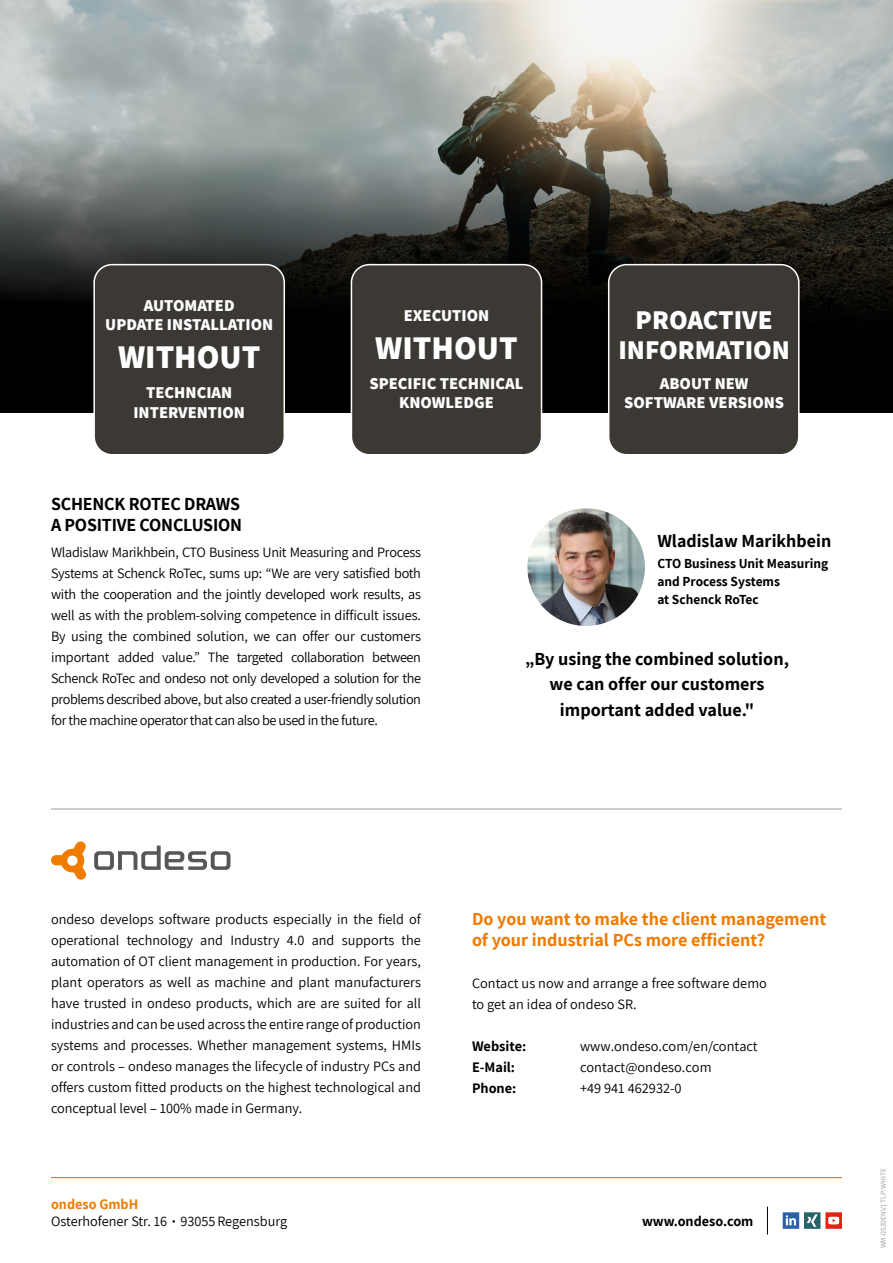
<style>
.page{position:relative;width:893px;height:1263px;background:#fff}
.page>*{position:absolute;margin:0;border:0;box-sizing:border-box;transform-origin:0 0}
.t1{font:800 33px "Assistant";color:#fff}
.t2{font:800 27px/30px "Assistant";color:#fff;text-align:center}
.t3{font:700 18px/25.5px "Assistant";color:#000}
.t4{font:700 18px/21.6px "Assistant";color:#ef7b00}
.t5{font:800 16.5px/19.8px "Assistant";color:#fff;text-align:center}
.t6{font:14.25px/21px "Assistant";color:#000;text-align:justify}
.t7{font:700 14.25px "Assistant";color:#000}
.t8{font:700 13.5px/18px "Assistant";color:#000}
.t9{font:7.5px "Assistant";color:#9d9d9c}
.s1{font-weight:700;color:#ef7b00}
.s2{font-weight:700}
</style>
<div class="page">
<img style="left:0;top:0;width:893px;height:88px">
<svg style="left:0;top:88px;width:893px;height:324px;background:#585a57"></svg>
<hr style="left:51px;top:809px;width:791px;height:1px;background:#9d9d9c">
<div style="left:351px;top:265px;width:191px;height:190px;background:#3c3935;border-radius:18px"></div>
<div style="left:351px;top:264px;width:191px;height:191px;border:2px solid #fff;border-radius:18px"></div>
<div style="left:609px;top:265px;width:190px;height:190px;background:#3c3935;border-radius:18px"></div>
<div style="left:608px;top:264px;width:191px;height:191px;border:2px solid #fff;border-radius:18px"></div>
<div style="left:94px;top:265px;width:190px;height:190px;background:#3c3935;border-radius:18px"></div>
<div style="left:93px;top:264px;width:192px;height:191px;border:2px solid #fff;border-radius:18px"></div>
<img style="left:527px;top:508px;width:118px;height:118px;border-radius:58px">
<hr style="left:51px;top:1177px;width:791px;height:1px;background:#ef7b00">
<svg style="left:51px;top:841px;width:35px;height:39px"></svg>
<svg style="left:94px;top:845px;width:136px;height:25px"></svg>
<svg style="left:767px;top:1206px;width:1px;height:28px"></svg>
<svg style="left:783px;top:1212px;width:59px;height:17px"></svg>
<p class="t5" style="left:105px;top:295px;width:169px">AUTOMATED<br>UPDATE INSTALLATION</p>
<h1 class="t1" style="left:118px;top:334px;width:144px">WITHOUT</h1>
<p class="t5" style="left:133px;top:382px;width:113px">TECHNCIAN<br>INTERVENTION</p>
<p class="t5" style="left:404px;top:305px;width:87px">EXECUTION</p>
<h1 class="t1" style="left:375px;top:325px;width:144px">WITHOUT</h1>
<p class="t5" style="left:369px;top:373px;width:156px">SPECIFIC TECHNICAL<br>KNOWLEDGE</p>
<h2 class="t2" style="left:618px;top:304px;width:173px">PROACTIVE<br>INFORMATION</h2>
<p class="t5" style="left:624px;top:373px;width:162px">ABOUT NEW<br>SOFTWARE VERSIONS</p>
<p class="t3" style="left:51px;top:493px;width:193px;line-height:21px">SCHENCK ROTEC DRAWS<br>A POSITIVE CONCLUSION</p>
<p class="t6" style="left:51px;top:541px;width:371px">Wladislaw Marikhbein, CTO Business Unit Measuring and Process Systems at Schenck RoTec, sums up: “We are very satisfied both with the cooperation and the jointly developed work results, as well as with the problem-solving competence in difficult issues.<br>By using the combined solution, we can offer our customers important added value.” The targeted collaboration between Schenck RoTec and ondeso not only developed a solution for the problems described above, but also created a user-friendly solution for the machine operator that can also be used in the future.</p>
<p class="t3" style="left:657px;top:527px;width:175px">Wladislaw Marikhbein</p>
<p class="t8" style="left:657px;top:554px;width:172px">CTO Business Unit Measuring and Process Systems<br>at Schenck RoTec</p>
<p class="t3" style="left:525px;top:645px;width:265px;text-align:center">„By using the combined solution, we can offer our customers important added value."</p>
<p class="t6" style="left:51px;top:908px;width:371px">ondeso develops software products especially in the field of operational technology and Industry 4.0 and supports the automation of OT client management in production. For years, plant operators as well as machine and plant manufacturers have trusted in ondeso products, which are are suited for all industries and can be used across the entire range of production systems and processes. Whether management systems, HMIs or controls – ondeso manages the lifecycle of industry PCs and offers custom fitted products on the highest technological and conceptual level – 100% made in Germany.</p>
<p class="t4" style="left:472px;top:907px;width:356px">Do you want to make the client management of your industrial PCs more efficient?</p>
<p class="t6" style="left:472px;top:972px;width:296px">Contact us now and arrange a free software demo to get an idea of ondeso SR.</p>
<p class="t7" style="left:472px;top:1036px;width:56px">Website:</p>
<p class="t6" style="left:580px;top:1035px;width:179px">www.ondeso.com/en/contact</p>
<p class="t7" style="left:472px;top:1057px;width:45px">E-Mail:</p>
<p class="t6" style="left:580px;top:1056px;width:133px">contact@ondeso.com</p>
<p class="t7" style="left:472px;top:1078px;width:46px">Phone:</p>
<p class="t6" style="left:580px;top:1077px;width:103px">+49 941 462932-0</p>
<p class="t6" style="left:51px;top:1195px;width:238px;line-height:17.1px"><span class="s1">ondeso GmbH<br></span>Osterhofener Str. 16 <span class="s2">·</span> 93055Regensburg</p>
<p class="t7" style="left:642px;top:1212px;width:113px">www.ondeso.com</p>
<p class="t9" style="left:878px;top:1248px;width:82px;rotate:-90deg">WM-0520ENV1 TLP:WHITE</p>
</div>
